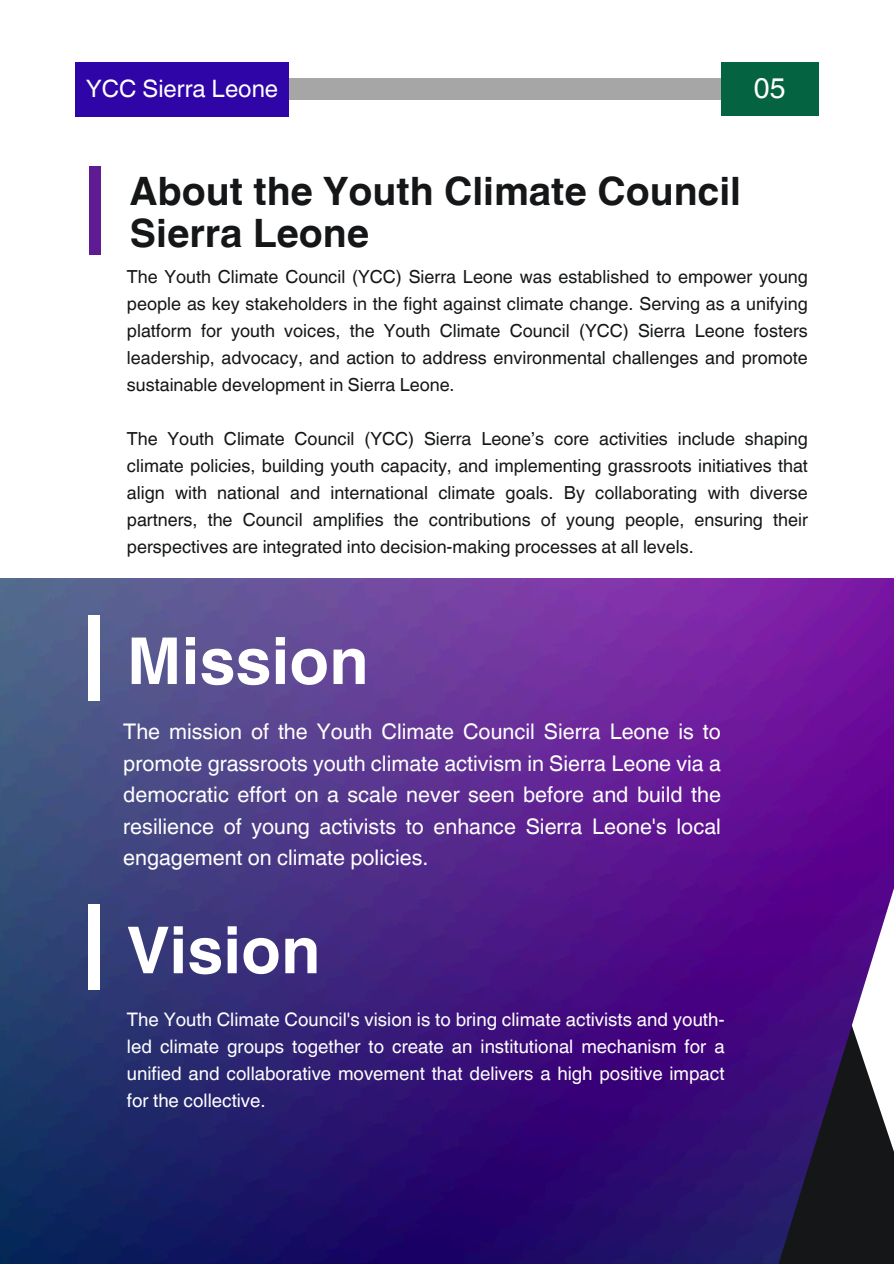
<style>
.page{position:relative;width:894px;height:1264px;background:#fff}
.page>*{position:absolute;margin:0;border:0;box-sizing:border-box;transform-origin:0 0}
.t1{font:700 64.65px "Helvetica World";color:#fff}
.t2{font:700 39.15px/42.8px "Helvetica World";color:#141618}
.t3{font:28.5px "Helvetica World";color:#fff}
.t4{font:24px "Helvetica World";color:#fff}
.t5{font:21.6px/31.5px "Helvetica World";color:#fff;text-align:justify}
.t6{font:18.6px/27px "Helvetica World";color:#fff;text-align:justify}
.t7{font:18px/27px "Helvetica World";color:#141618;text-align:justify}
</style>
<div class="page">
<div style="left:75px;top:63px;width:214px;height:54px;background:#2f05a7"></div>
<div style="left:720px;top:63px;width:98px;height:53px;background:#046341"></div>
<div style="left:289px;top:79px;width:431px;height:21px;background:#a6a6a6"></div>
<div style="left:89px;top:166px;width:12px;height:89px;background:#5f1b93"></div>
<img style="left:0;top:578px;width:893px;height:685px">
<div style="left:88px;top:615px;width:11px;height:85px;background:#fff"></div>
<div style="left:88px;top:904px;width:11px;height:85px;background:#fff"></div>
<p class="t4" style="left:86px;top:74px;width:193px">YCC Sierra Leone</p>
<h3 class="t3" style="left:753px;top:72px;width:33px">05</h3>
<h2 class="t2" style="left:130px;top:165px;width:612px">About the Youth Climate Council<br>Sierra Leone</h2>
<p class="t7" style="left:127px;top:263px;width:682px">The Youth Climate Council (YCC) Sierra Leone was established to empower young people as key stakeholders in the fight against climate change. Serving as a unifying platform for youth voices, the Youth Climate Council (YCC) Sierra Leone fosters leadership, advocacy, and action to address environmental challenges and promote sustainable development in Sierra Leone.</p>
<p class="t7" style="left:127px;top:425px;width:682px">The Youth Climate Council (YCC) Sierra Leone’s core activities include shaping climate policies, building youth capacity, and implementing grassroots initiatives that align with national and international climate goals. By collaborating with diverse partners, the Council amplifies the contributions of young people, ensuring their perspectives are integrated into decision-making processes at all levels.</p>
<p class="t1" style="left:127px;top:608px;width:243px">Mission</p>
<h1 class="t5" style="left:123px;top:716px;width:599px">The mission of the Youth Climate Council Sierra Leone is to promote grassroots youth climate activism in Sierra Leone via a democratic effort on a scale never seen before and build the resilience of young activists to enhance Sierra Leone's local engagement on climate policies.</h1>
<h1 class="t1" style="left:127px;top:897px;width:195px">Vision</h1>
<h4 class="t6" style="left:127px;top:1005px;width:599px">The Youth Climate Council's vision is to bring climate activists and youth&shy;led climate groups together to create an institutional mechanism for a unified and collaborative movement that delivers a high positive impact for the collective.</h4>
</div>
